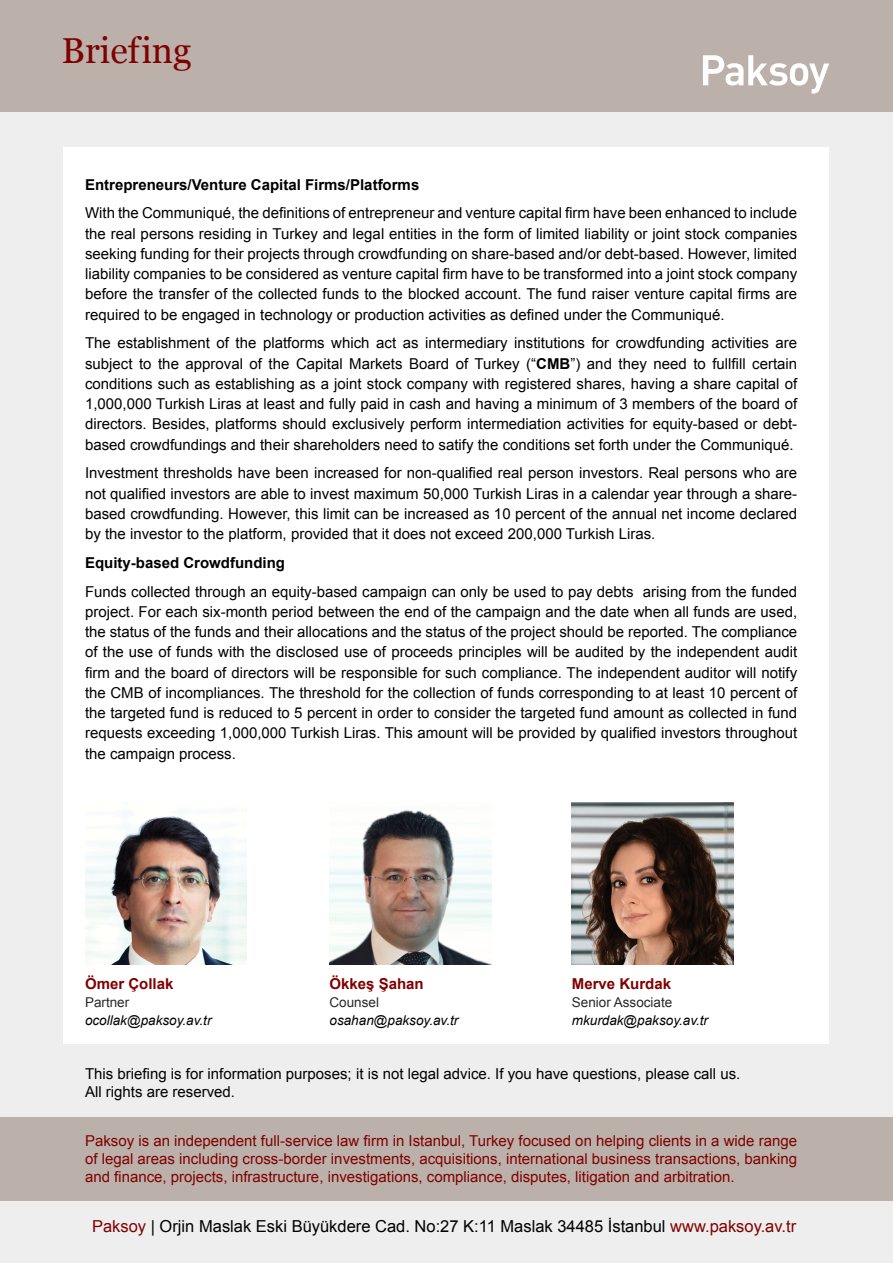
<style>
.page{position:relative;width:893px;height:1263px;background:#eee}
.page>*{position:absolute;margin:0;border:0;box-sizing:border-box;transform-origin:0 0}
.t1{font:36px "Georgia";color:#800000}
.t2{font:16.5px "Arial";color:#000}
.t3{font:15px/20.2px "Arial";color:#000;text-align:justify}
.t4{font:15px/18px "Arial";color:#800000;text-align:justify}
.t5{font:700 15px "Arial";color:#000}
.t6{font:700 15px "Arial";color:#800000}
.t7{font:italic 13.5px "Arial";color:#000}
.t8{font:13.5px "Arial";color:#282828}
.s1{font-weight:700}
.s2{color:#800000}
</style>
<div class="page">
<div style="left:0;top:0;width:893px;height:112px;background:#bbb1aa"></div>
<div style="left:64px;top:147px;width:765px;height:896px;background:#fff"></div>
<svg style="left:703px;top:55px;width:126px;height:39px"></svg>
<div style="left:0;top:1117px;width:893px;height:83px;background:#bbb1aa"></div>
<img style="left:85px;top:810px;width:162px;height:154px">
<img style="left:330px;top:810px;width:161px;height:154px">
<img style="left:572px;top:803px;width:161px;height:161px">
<h1 class="t1" style="left:62px;top:25px;width:131px">Briefing</h1>
<p class="t5" style="left:85px;top:174px;width:336px">Entrepreneurs/Venture Capital Firms/Platforms</p>
<p class="t3" style="left:85px;top:203px;width:714px">With the Communiqué, the definitions of entrepreneur and venture capital firm have been enhanced to include the real persons residing in Turkey and legal entities in the form of limited liability or joint stock companies seeking funding for their projects through crowdfunding on share-based and/or debt-based. However, limited liability companies to be considered as venture capital firm have to be transformed into a joint stock company before the transfer of the collected funds to the blocked account. The fund raiser venture capital firms are required to be engaged in technology or production activities as defined under the Communiqué.</p>
<p class="t3" style="left:85px;top:333px;width:714px">The establishment of the platforms which act as intermediary institutions for crowdfunding activities are subject to the approval of the Capital Markets Board of Turkey (“<span class="s1">CMB</span>”) and they need to fullfill certain conditions such as establishing as a joint stock company with registered shares, having a share capital of 1,000,000 Turkish Liras at least and fully paid in cash and having a minimum of 3 members of the board of directors. Besides, platforms should exclusively perform intermediation activities for equity-based or debt&shy;based crowdfundings and their shareholders need to satify the conditions set forth under the Communiqué.</p>
<p class="t3" style="left:85px;top:463px;width:714px">Investment thresholds have been increased for non-qualified real person investors. Real persons who are not qualified investors are able to invest maximum 50,000 Turkish Liras in a calendar year through a share&shy;based crowdfunding. However, this limit can be increased as 10 percent of the annual net income declared by the investor to the platform, provided that it does not exceed 200,000 Turkish Liras.</p>
<p class="t5" style="left:85px;top:553px;width:202px">Equity-based Crowdfunding</p>
<p class="t3" style="left:85px;top:581px;width:714px">Funds collected through an equity-based campaign can only be used to pay debts arising from the funded project. For each six-month period between the end of the campaign and the date when all funds are used, the status of the funds and their allocations and the status of the project should be reported. The compliance of the use of funds with the disclosed use of proceeds principles will be audited by the independent audit firm and the board of directors will be responsible for such compliance. The independent auditor will notify the CMB of incompliances. The threshold for the collection of funds corresponding to at least 10 percent of the targeted fund is reduced to 5 percent in order to consider the targeted fund amount as collected in fund requests exceeding 1,000,000 Turkish Liras. This amount will be provided by qualified investors throughout the campaign process.</p>
<p class="t6" style="left:85px;top:974px;width:90px">Ömer Çollak</p>
<p class="t8" style="left:85px;top:994px;width:46px">Partner</p>
<p class="t7" style="left:85px;top:1012px;width:128px">ocollak@paksoy.av.tr</p>
<p class="t6" style="left:330px;top:974px;width:96px">Ökkeş Şahan</p>
<p class="t8" style="left:330px;top:994px;width:51px">Counsel</p>
<p class="t7" style="left:330px;top:1012px;width:130px">osahan@paksoy.av.tr</p>
<p class="t6" style="left:572px;top:974px;width:101px">Merve Kurdak</p>
<p class="t8" style="left:572px;top:994px;width:102px">Senior Associate</p>
<p class="t7" style="left:572px;top:1012px;width:138px">mkurdak@paksoy.av.tr</p>
<p class="t3" style="left:85px;top:1065px;width:657px;line-height:18px">This briefing is for information purposes; it is not legal advice. If you have questions, please call us.<br>All rights are reserved.</p>
<p class="t4" style="left:85px;top:1132px;width:714px">Paksoy is an independent full-service law firm in Istanbul, Turkey focused on helping clients in a wide range of legal areas including cross-border investments, acquisitions, international business transactions, banking and finance, projects, infrastructure, investigations, compliance, disputes, litigation and arbitration.</p>
<p class="t2" style="left:92px;top:1216px;width:706px"><span class="s2">Paksoy</span> | Orjin Maslak Eski Büyükdere Cad. No:27 K:11 Maslak 34485 İstanbul <span class="s2">www.paksoy.av.tr</span></p>
</div>
